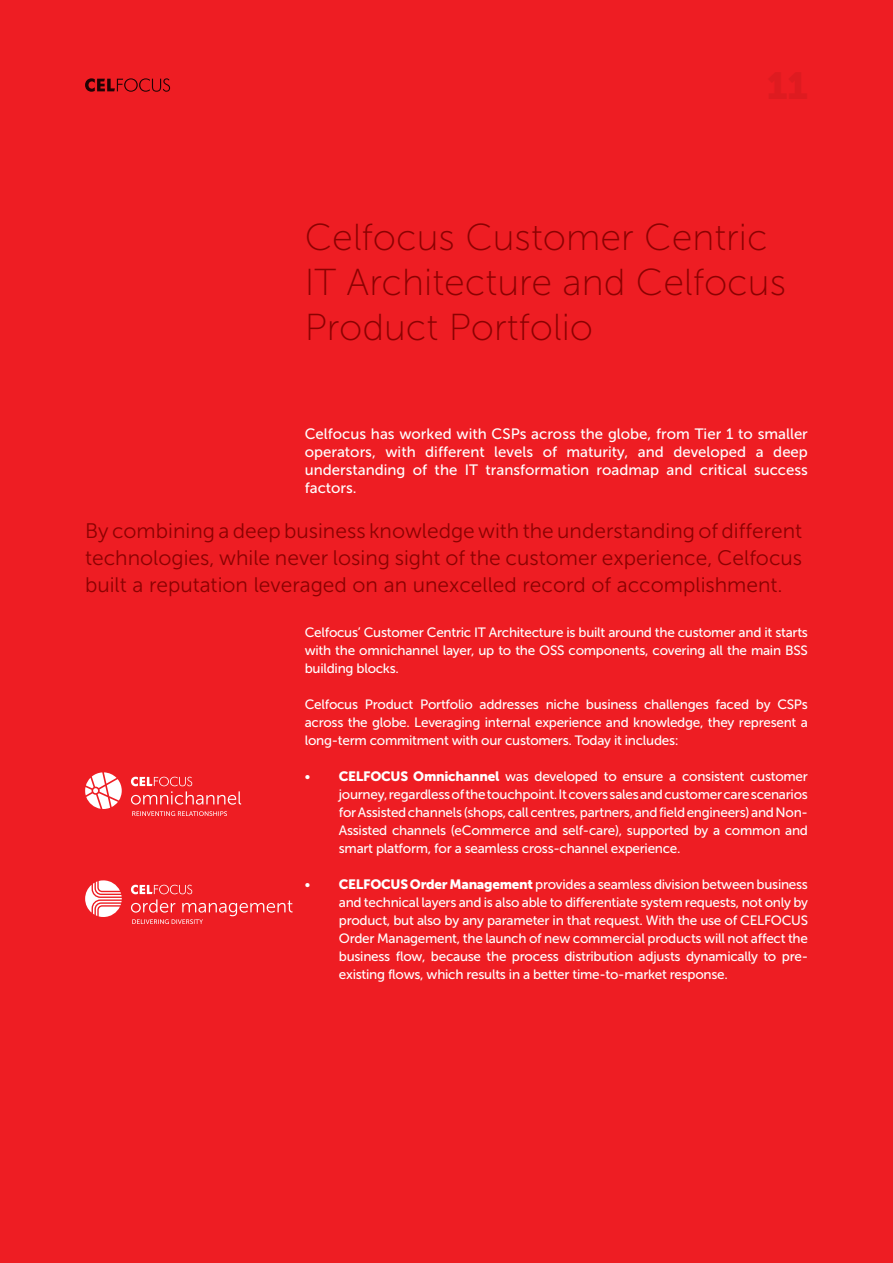
<style>
.page{position:relative;width:893px;height:1263px;background:#ee1d23}
.page>*{position:absolute;margin:0;border:0;box-sizing:border-box;transform-origin:0 0}
.t1{font:37.5px/45px "Museo Sans 100";color:#8b0202}
.t2{font:21px/27px "Museo Sans 300";color:#8b0202;text-align:justify}
.t3{font:15px/18px "Museo Sans 500";color:#fff;text-align:justify}
.t4{font:13.5px/18px "Museo Sans 500";letter-spacing:-.02em;color:#fff;text-align:justify}
.s1{font-family:"Museo Sans 900"}
</style>
<div class="page">
<svg style="left:85px;top:78px;width:85px;height:14px"></svg>
<svg style="left:85px;top:772px;width:156px;height:44px"></svg>
<svg style="left:85px;top:880px;width:208px;height:44px"></svg>
<h1 class="t1" style="left:305px;top:215px;width:483px">Celfocus Customer Centric<br>IT Architecture and Celfocus<br>Product Portfolio</h1>
<p class="t3" style="left:305px;top:425px;width:505px">Celfocus has worked with CSPs across the globe, from Tier 1 to smaller operators, with different levels of maturity, and developed a deep understanding of the IT transformation roadmap and critical success factors.</p>
<h2 class="t2" style="left:85px;top:518px;width:719px">By combining a deep business knowledge with the understanding of different technologies, while never losing sight of the customer experience, Celfocus built a reputation leveraged on an unexcelled record of accomplishment.</h2>
<p class="t4" style="left:305px;top:624px;width:505px">Celfocus’ Customer Centric IT Architecture is built around the customer and it starts with the omnichannel layer, up to the OSS components, covering all the main BSS building blocks.</p>
<p class="t4" style="left:305px;top:696px;width:505px">Celfocus Product Portfolio addresses niche business challenges faced by CSPs across the globe. Leveraging internal experience and knowledge, they represent a long-term commitment with our customers. Today it includes:</p>
<p class="t4" style="left:339px;top:768px;width:471px;text-indent:-34px">• <span class="s1">CELFOCUS Omnichannel</span> was developed to ensure a consistent customer journey, regardless of the touchpoint. It covers sales and customer care scenarios for Assisted channels (shops, call centres, partners, and field engineers) and Non-Assisted channels (eCommerce and self-care), supported by a common and smart platform, for a seamless cross-channel experience.</p>
<p class="t4" style="left:339px;top:876px;width:471px;text-indent:-34px">• <span class="s1">CELFOCUS Order Management</span> provides a seamless division between business and technical layers and is also able to differentiate system requests, not only by product, but also by any parameter in that request. With the use of CELFOCUS Order Management, the launch of new commercial products will not affect the business flow, because the process distribution adjusts dynamically to pre&shy;existing flows, which results in a better time-to-market response.</p>
</div>
